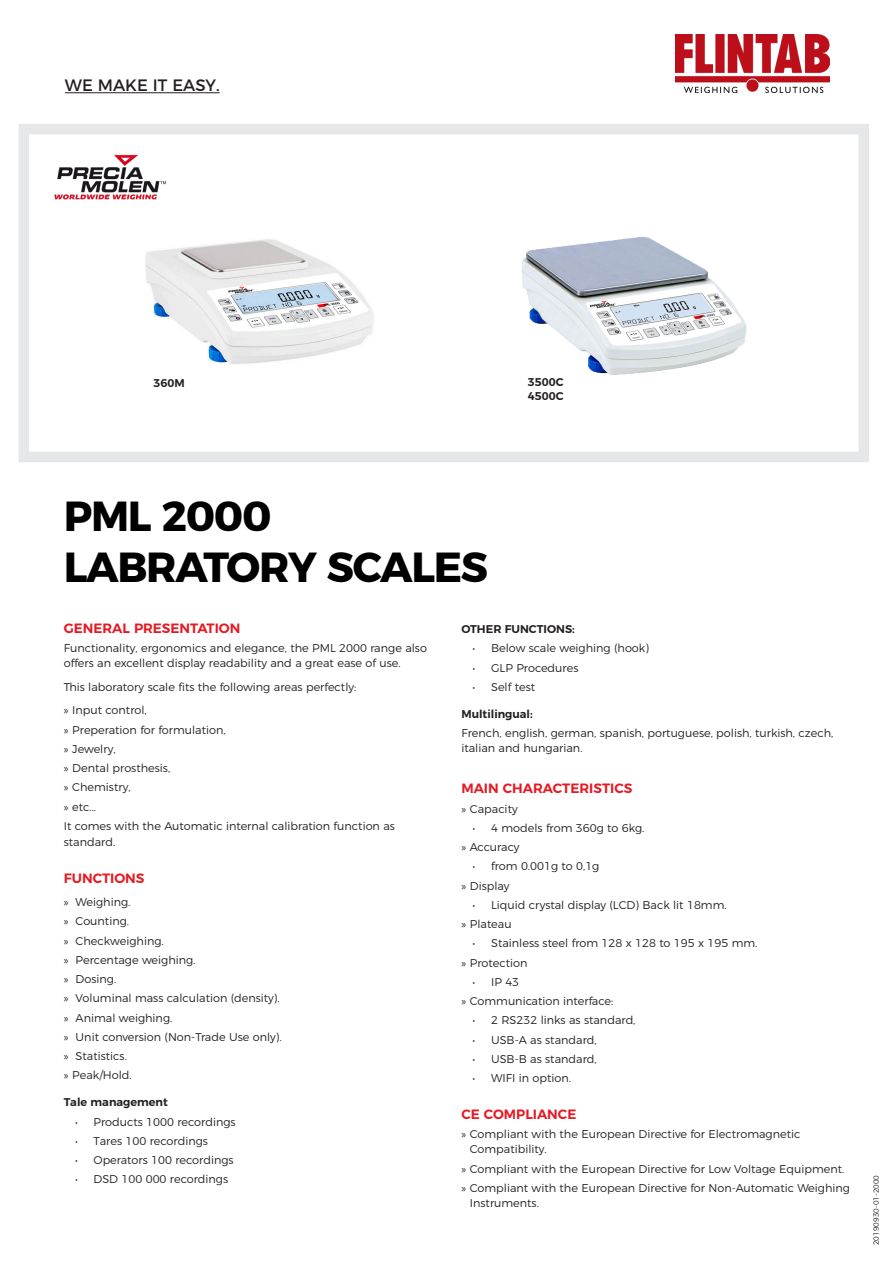
<style>
.page{position:relative;width:893px;height:1263px;background:#fff}
.page>*{position:absolute;margin:0;border:0;box-sizing:border-box;transform-origin:0 0}
.Rubrik{font:700 42px "Montserrat";letter-spacing:-.03em;color:#000}
.t1{font:16.5px "Montserrat";color:#231f20}
.Röd_mellanrubrik_1{font:600 13.5px "Montserrat";color:#e51a23}
.Brödttext{font:600 13.5px "Montserrat";color:#e51a23}
.Brödttext-2{font:300 11.25px/15px "Montserrat";color:#231f20}
.Underrubrik{font:600 11.25px/14.2px "Montserrat";color:#231f20}
.Mellanrubrik{font:600 11.25px "Montserrat";color:#231f20}
.Brödttext-3{font:300 7.5px "Montserrat";color:#231f20}
.s1{font-family:"Myriad Pro";font-weight:400}
</style>
<div class="page">
<img style="left:675px;top:35px;width:154px;height:58px">
<hr style="left:65px;top:92px;width:155px;height:1px;background:#231f20">
<div style="left:19px;top:124px;width:850px;height:338px;border:10px solid #e6e7e9"></div>
<img style="left:145px;top:239px;width:229px;height:125px">
<img style="left:522px;top:237px;width:224px;height:138px">
<img style="left:54px;top:154px;width:112px;height:46px">
<h2 class="t1" style="left:65px;top:72px;width:156px">WE MAKE IT EASY.</h2>
<p class="Underrubrik" style="left:154px;top:375px;width:33px">360M</p>
<p class="Underrubrik" style="left:528px;top:373px;width:37px">3500C<br>4500C</p>
<p class="Rubrik" style="left:64px;top:481px;width:210px">PML 2000</p>
<p class="Rubrik" style="left:64px;top:533px;width:426px">LABRATORY SCALES</p>
<p class="Röd_mellanrubrik_1" style="left:64px;top:617px;width:178px">GENERAL PRESENTATION</p>
<p class="Brödttext-2" style="left:64px;top:640px;width:365px">Functionality, ergonomics and elegance, the PML 2000 range also offers an excellent display readability and a great ease of use.</p>
<p class="Brödttext-2" style="left:64px;top:678px;width:294px">This laboratory scale fits the following areas perfectly:</p>
<p class="Brödttext-2" style="left:64px;top:702px;width:85px"><span class="s1">»</span> Input control,</p>
<p class="Brödttext-2" style="left:64px;top:721px;width:163px"><span class="s1">»</span> Preperation for formulation,</p>
<p class="Brödttext-2" style="left:64px;top:740px;width:53px"><span class="s1">»</span> Jewelry,</p>
<p class="Brödttext-2" style="left:64px;top:760px;width:108px"><span class="s1">»</span> Dental prosthesis,</p>
<p class="Brödttext-2" style="left:64px;top:779px;width:69px"><span class="s1">»</span> Chemistry,</p>
<p class="Brödttext-2" style="left:64px;top:798px;width:34px"><span class="s1">»</span> etc...</p>
<p class="Brödttext-2" style="left:64px;top:817px;width:333px;line-height:15.8px">It comes with the Automatic internal calibration function as standard.</p>
<p class="Brödttext" style="left:64px;top:867px;width:82px">FUNCTIONS</p>
<p class="Brödttext-2" style="left:64px;top:894px;width:68px"><span class="s1">»</span> Weighing.</p>
<p class="Brödttext-2" style="left:64px;top:913px;width:67px"><span class="s1">»</span> Counting.</p>
<p class="Brödttext-2" style="left:64px;top:932px;width:102px"><span class="s1">»</span> Checkweighing.</p>
<p class="Brödttext-2" style="left:64px;top:951px;width:133px"><span class="s1">»</span> Percentage weighing.</p>
<p class="Brödttext-2" style="left:64px;top:971px;width:54px"><span class="s1">»</span> Dosing.</p>
<p class="Brödttext-2" style="left:64px;top:990px;width:217px"><span class="s1">»</span> Voluminal mass calculation (density).</p>
<p class="Brödttext-2" style="left:64px;top:1009px;width:110px"><span class="s1">»</span> Animal weighing.</p>
<p class="Brödttext-2" style="left:64px;top:1028px;width:219px"><span class="s1">»</span> Unit conversion (Non-Trade Use only).</p>
<p class="Brödttext-2" style="left:64px;top:1048px;width:65px"><span class="s1">»</span> Statistics.</p>
<p class="Brödttext-2" style="left:64px;top:1067px;width:70px"><span class="s1">»</span> Peak/Hold.</p>
<p class="Underrubrik" style="left:64px;top:1094px;width:106px">Tale management</p>
<p class="Brödttext-2" style="left:75px;top:1113px;width:162px">• Products 1000 recordings</p>
<p class="Brödttext-2" style="left:75px;top:1132px;width:134px">• Tares 100 recordings</p>
<p class="Brödttext-2" style="left:75px;top:1152px;width:160px">• Operators 100 recordings</p>
<p class="Brödttext-2" style="left:75px;top:1171px;width:155px">• DSD 100 000 recordings</p>
<p class="Mellanrubrik" style="left:461px;top:620px;width:115px">OTHER FUNCTIONS:</p>
<p class="Brödttext-2" style="left:473px;top:640px;width:178px">• Below scale weighing (hook)</p>
<p class="Brödttext-2" style="left:473px;top:659px;width:107px">• GLP Procedures</p>
<p class="Brödttext-2" style="left:473px;top:678px;width:64px">• Self test</p>
<p class="Underrubrik" style="left:461px;top:706px;width:73px">Multilingual:</p>
<p class="Brödttext-2" style="left:461px;top:725px;width:373px">French, english, german, spanish, portuguese, polish, turkish, czech, italian and hungarian.</p>
<p class="Röd_mellanrubrik_1" style="left:461px;top:777px;width:172px">MAIN CHARACTERISTICS</p>
<p class="Brödttext-2" style="left:461px;top:800px;width:58px"><span class="s1">»</span> Capacity</p>
<p class="Brödttext-2" style="left:473px;top:819px;width:173px">• 4 models from 360g to 6kg.</p>
<p class="Brödttext-2" style="left:461px;top:839px;width:60px"><span class="s1">»</span> Accuracy</p>
<p class="Brödttext-2" style="left:473px;top:858px;width:128px">• from 0.001g to 0,1g</p>
<p class="Brödttext-2" style="left:461px;top:877px;width:50px"><span class="s1">»</span> Display</p>
<p class="Brödttext-2" style="left:473px;top:896px;width:256px">• Liquid crystal display (LCD) Back lit 18mm.</p>
<p class="Brödttext-2" style="left:461px;top:916px;width:52px"><span class="s1">»</span> Plateau</p>
<p class="Brödttext-2" style="left:473px;top:935px;width:286px">• Stainless steel from 128 x 128 to 195 x 195 mm.</p>
<p class="Brödttext-2" style="left:461px;top:954px;width:68px"><span class="s1">»</span> Protection</p>
<p class="Brödttext-2" style="left:473px;top:973px;width:48px">• IP 43</p>
<p class="Brödttext-2" style="left:461px;top:993px;width:153px"><span class="s1">»</span> Communication interface:</p>
<p class="Brödttext-2" style="left:473px;top:1012px;width:164px">• 2 RS232 links as standard,</p>
<p class="Brödttext-2" style="left:473px;top:1031px;width:126px">• USB-A as standard,</p>
<p class="Brödttext-2" style="left:473px;top:1050px;width:126px">• USB-B as standard,</p>
<p class="Brödttext-2" style="left:473px;top:1070px;width:100px">• WIFI in option.</p>
<p class="Röd_mellanrubrik_1" style="left:461px;top:1103px;width:116px">CE COMPLIANCE</p>
<p class="Brödttext-2" style="left:470px;top:1126px;width:332px;text-indent:-9px"><span class="s1">»</span> Compliant with the European Directive for Electromagnetic<br>Compatibility.</p>
<p class="Brödttext-2" style="left:461px;top:1160px;width:384px"><span class="s1">»</span> Compliant with the European Directive for Low Voltage Equipment.</p>
<p class="Brödttext-2" style="left:470px;top:1179px;width:382px;text-indent:-9px"><span class="s1">»</span> Compliant with the European Directive for Non-Automatic Weighing<br>Instruments.</p>
<p class="Brödttext-3" style="left:870px;top:1245px;width:72px;rotate:-90deg">20190930-01-2000</p>
</div>
